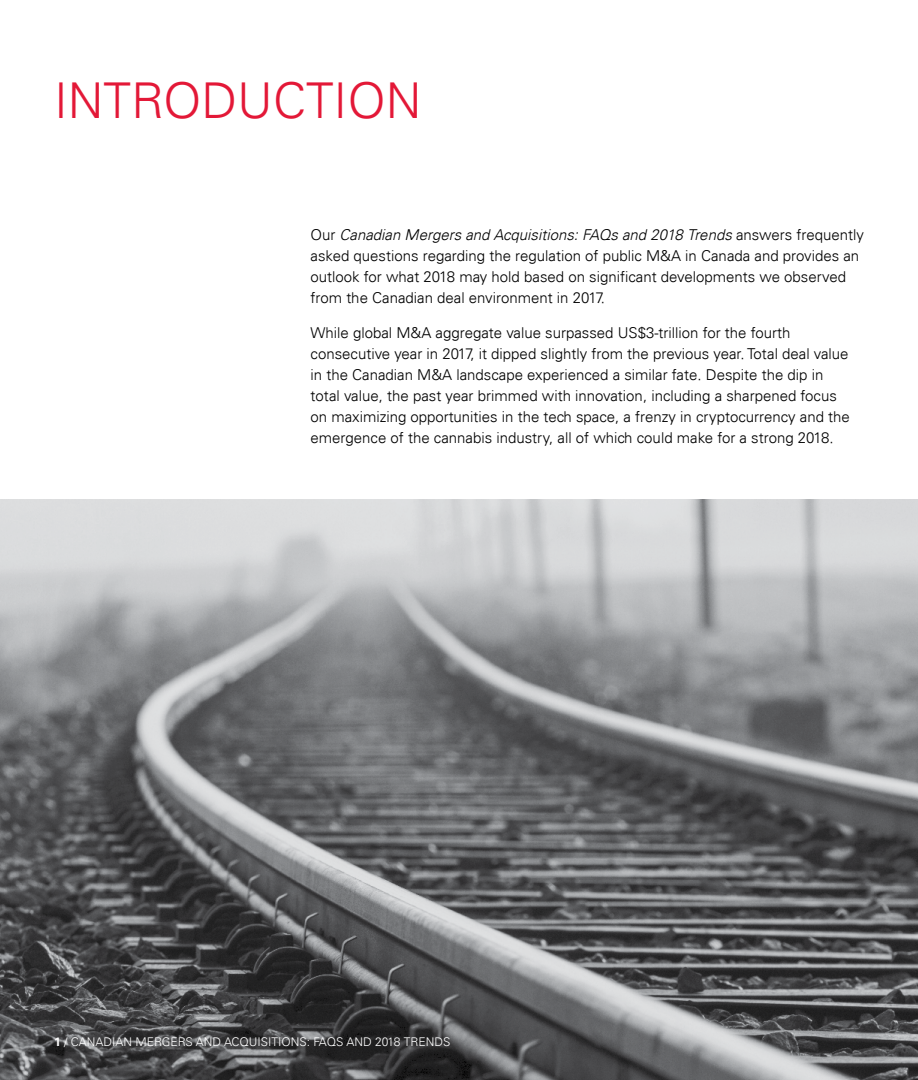
<style>
.page{position:relative;width:918px;height:1080px;background:#fff}
.page>*{position:absolute;margin:0;border:0;box-sizing:border-box;transform-origin:0 0}
.t1{font:300 49.5px "Univers 45";color:#e31837}
.t2{font:300 15px/21px "Univers 45";color:#000}
.t3{font:300 12px "Univers 45";color:#fff}
.s1{font-style:italic}
.s2{font-family:"Univers 65";font-weight:700}
</style>
<div class="page">
<img style="left:0;top:500px;width:918px;height:580px">
<h1 class="t1" style="left:54px;top:71px;width:369px">INTRODUCTION</h1>
<p class="t2" style="left:310px;top:224px;width:555px">Our <span class="s1">Canadian Mergers and Acquisitions: FAQs and 2018 Trends</span> answers frequently asked questions regarding the regulation of public M&amp;A in Canada and provides an outlook for what 2018 may hold based on significant developments we observed from the Canadian deal environment in 2017.</p>
<p class="t2" style="left:310px;top:322px;width:541px">While global M&amp;A aggregate value surpassed US$3-trillion for the fourth consecutive year in 2017, it dipped slightly from the previous year. Total deal value in the Canadian M&amp;A landscape experienced a similar fate. Despite the dip in total value, the past year brimmed with innovation, including a sharpened focus on maximizing opportunities in the tech space, a frenzy in cryptocurrency and the emergence of the cannabis industry, all of which could make for a strong 2018.</p>
<p class="t3" style="left:54px;top:1034px;width:398px"><span class="s2">1</span> / CANADIAN MERGERS AND ACQUISITIONS: FAQS AND 2018 TRENDS</p>
</div>
